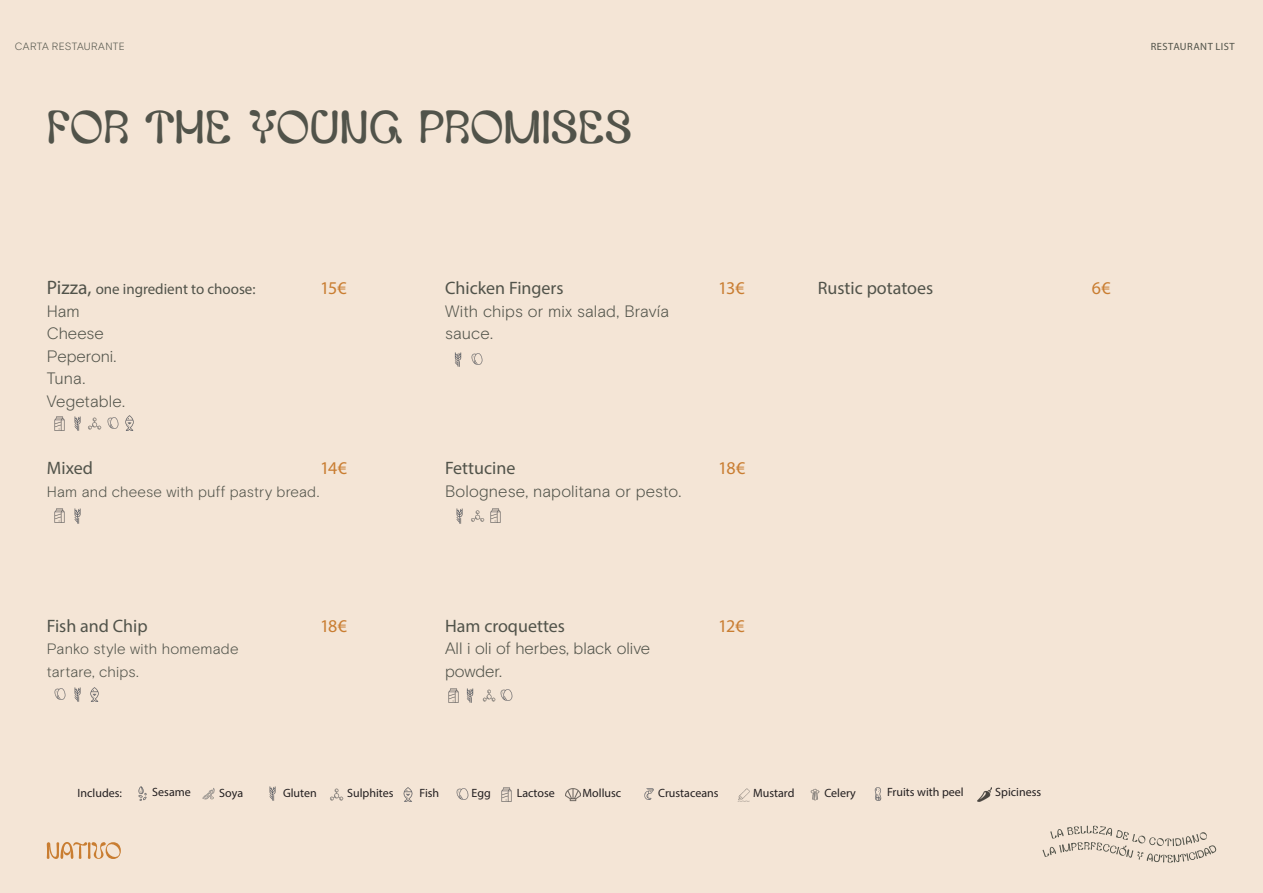
<style>
.page{position:relative;width:1263px;height:893px;background:#fff}
.page>*{position:absolute;margin:0;border:0;box-sizing:border-box;transform-origin:0 0}
.Titulo-comida-ENG{font:43.5px "Glyph World Meadow";letter-spacing:.005em;color:#51534a}
.Nombre-plato_CAST{font:18px "Myriad Pro";color:#51534a}
.Precio-plato{font:18px "Myriad Pro";letter-spacing:-.06em;color:#c97d31}
.Nombre-plato_ENG{font:18px "Myriad Pro";color:#51534a}
.Descripcion-plato_ENG{font:300 16.5px "Basis Grotesque Pro";letter-spacing:.005em;color:#51534a}
.Descripcion-plato_CAST{font:300 16.5px "Basis Grotesque Pro";letter-spacing:.005em;color:#51534a}
.Nombre-plato_CAST-2{font:300 16.5px "Basis Grotesque Pro";color:#51534a}
.Descripcion-plato_ENG-2{font:300 15px/22.5px "Basis Grotesque Pro";letter-spacing:.01em;color:#51534a}
.Descripcion-plato_CAST-2{font:300 15px "Basis Grotesque Pro";letter-spacing:.01em;color:#51534a}
.Nombre-plato_ENG-2{font:15px "Myriad Pro";color:#51534a}
.Descripcion_plato{font:12px "Myriad Pro";color:#231f20}
.migadepan{font:300 10.5px "Basis Grotesque Pro";letter-spacing:.035em;color:#51534a}
.migadepan-2{font:10.5px "Myriad Pro";letter-spacing:.045em;color:#51534a}
.s1{font-size:19.5px}
</style>
<div class="page">
<div style="left:0;top:2px;width:1263px;height:891px;background:#f4e5d6"></div>
<svg style="left:47px;top:842px;width:74px;height:17px"></svg>
<svg style="left:1042px;top:826px;width:175px;height:37px"></svg>
<img style="left:54px;top:416px;width:11px;height:14px">
<img style="left:74px;top:416px;width:28px;height:15px">
<svg style="left:107px;top:417px;width:11px;height:11px"></svg>
<img style="left:54px;top:509px;width:11px;height:14px">
<img style="left:74px;top:509px;width:7px;height:14px">
<svg style="left:54px;top:688px;width:12px;height:11px"></svg>
<img style="left:74px;top:687px;width:7px;height:15px">
<img style="left:90px;top:687px;width:9px;height:15px">
<img style="left:454px;top:352px;width:8px;height:15px">
<svg style="left:471px;top:353px;width:11px;height:12px"></svg>
<img style="left:490px;top:509px;width:11px;height:14px">
<img style="left:456px;top:509px;width:7px;height:14px">
<img style="left:471px;top:510px;width:14px;height:12px">
<img style="left:448px;top:688px;width:11px;height:14px">
<img style="left:466px;top:688px;width:8px;height:15px">
<img style="left:482px;top:689px;width:14px;height:13px">
<svg style="left:501px;top:689px;width:11px;height:12px"></svg>
<img style="left:138px;top:786px;width:9px;height:14px">
<img style="left:202px;top:788px;width:13px;height:12px">
<img style="left:269px;top:786px;width:7px;height:14px">
<img style="left:977px;top:787px;width:14px;height:15px">
<img style="left:330px;top:788px;width:14px;height:13px">
<img style="left:403px;top:787px;width:10px;height:15px">
<svg style="left:457px;top:789px;width:11px;height:11px"></svg>
<img style="left:501px;top:787px;width:11px;height:14px">
<img style="left:566px;top:788px;width:14px;height:14px">
<svg style="left:644px;top:788px;width:10px;height:12px"></svg>
<img style="left:737px;top:788px;width:13px;height:14px">
<img style="left:874px;top:787px;width:8px;height:14px">
<img style="left:810px;top:788px;width:10px;height:13px">
<img style="left:125px;top:416px;width:9px;height:14px">
<p class="migadepan" style="left:47px;top:35px;width:112px">CARTA RESTAURANTE</p>
<p class="migadepan" style="left:15px;top:40px;width:112px">CARTA RESTAURANTE</p>
<p class="migadepan-2" style="left:1151px;top:40px;width:86px">RESTAURANT LIST</p>
<p class="Titulo-comida-ENG" style="left:47px;top:95px;width:586px">FOR THE YOUNG PROMISES</p>
<p class="Nombre-plato_ENG-2" style="left:47px;top:280px;width:210px"><span class="s1">Pizza,</span> one ingredient to choose:</p>
<p class="Descripcion-plato_CAST" style="left:47px;top:301px;width:35px">Ham</p>
<p class="Descripcion-plato_CAST" style="left:47px;top:324px;width:59px">Cheese</p>
<p class="Descripcion-plato_CAST" style="left:47px;top:346px;width:71px">Peperoni.</p>
<p class="Descripcion-plato_ENG" style="left:47px;top:369px;width:40px">Tuna.</p>
<p class="Descripcion-plato_ENG" style="left:47px;top:391px;width:80px">Vegetable.</p>
<p class="Precio-plato" style="left:320px;top:277px;width:28px">15€</p>
<p class="Nombre-plato_CAST" style="left:445px;top:277px;width:120px">Chicken Fingers</p>
<p class="Descripcion-plato_ENG" style="left:445px;top:301px;width:226px">With chips or mix salad, Bravía</p>
<p class="Descripcion-plato_ENG" style="left:445px;top:324px;width:49px">sauce.</p>
<p class="Precio-plato" style="left:718px;top:277px;width:28px">13€</p>
<p class="Nombre-plato_CAST" style="left:818px;top:277px;width:117px">Rustic potatoes</p>
<p class="Precio-plato" style="left:1092px;top:277px;width:20px">6€</p>
<p class="Nombre-plato_CAST" style="left:47px;top:457px;width:48px">Mixed</p>
<p class="Descripcion-plato_CAST-2" style="left:47px;top:483px;width:274px">Ham and cheese with puff pastry bread.</p>
<p class="Precio-plato" style="left:320px;top:457px;width:29px">14€</p>
<p class="Nombre-plato_CAST" style="left:445px;top:457px;width:72px">Fettucine</p>
<p class="Descripcion-plato_CAST" style="left:445px;top:481px;width:238px">Bolognese, napolitana or pesto.</p>
<p class="Precio-plato" style="left:718px;top:457px;width:29px">18€</p>
<p class="Nombre-plato_ENG" style="left:47px;top:615px;width:102px">Fish and Chip</p>
<p class="Descripcion-plato_ENG-2" style="left:47px;top:638px;width:193px">Panko style with homemade tartare, chips.</p>
<p class="Precio-plato" style="left:320px;top:615px;width:29px">18€</p>
<p class="Nombre-plato_CAST" style="left:445px;top:615px;width:121px">Ham croquettes</p>
<p class="Nombre-plato_CAST-2" style="left:445px;top:639px;width:207px">All i oli of herbes, black olive</p>
<p class="Nombre-plato_CAST-2" style="left:445px;top:661px;width:58px">powder.</p>
<p class="Precio-plato" style="left:718px;top:615px;width:28px">12€</p>
<p class="Descripcion_plato" style="left:78px;top:785px;width:46px">Includes:</p>
<p class="Descripcion_plato" style="left:152px;top:785px;width:40px">Sesame</p>
<p class="Descripcion_plato" style="left:219px;top:785px;width:25px">Soya</p>
<p class="Descripcion_plato" style="left:283px;top:785px;width:35px">Gluten</p>
<p class="Descripcion_plato" style="left:347px;top:785px;width:48px">Sulphites</p>
<p class="Descripcion_plato" style="left:419px;top:785px;width:21px">Fish</p>
<p class="Descripcion_plato" style="left:472px;top:786px;width:21px">Egg</p>
<p class="Descripcion_plato" style="left:517px;top:785px;width:40px">Lactose</p>
<p class="Descripcion_plato" style="left:583px;top:785px;width:40px">Mollusc</p>
<p class="Descripcion_plato" style="left:658px;top:785px;width:62px">Crustaceans</p>
<p class="Descripcion_plato" style="left:753px;top:785px;width:43px">Mustard</p>
<p class="Descripcion_plato" style="left:824px;top:786px;width:33px">Celery</p>
<p class="Descripcion_plato" style="left:887px;top:785px;width:78px">Fruits with peel</p>
<p class="Descripcion_plato" style="left:995px;top:785px;width:47px">Spiciness</p>
</div>
